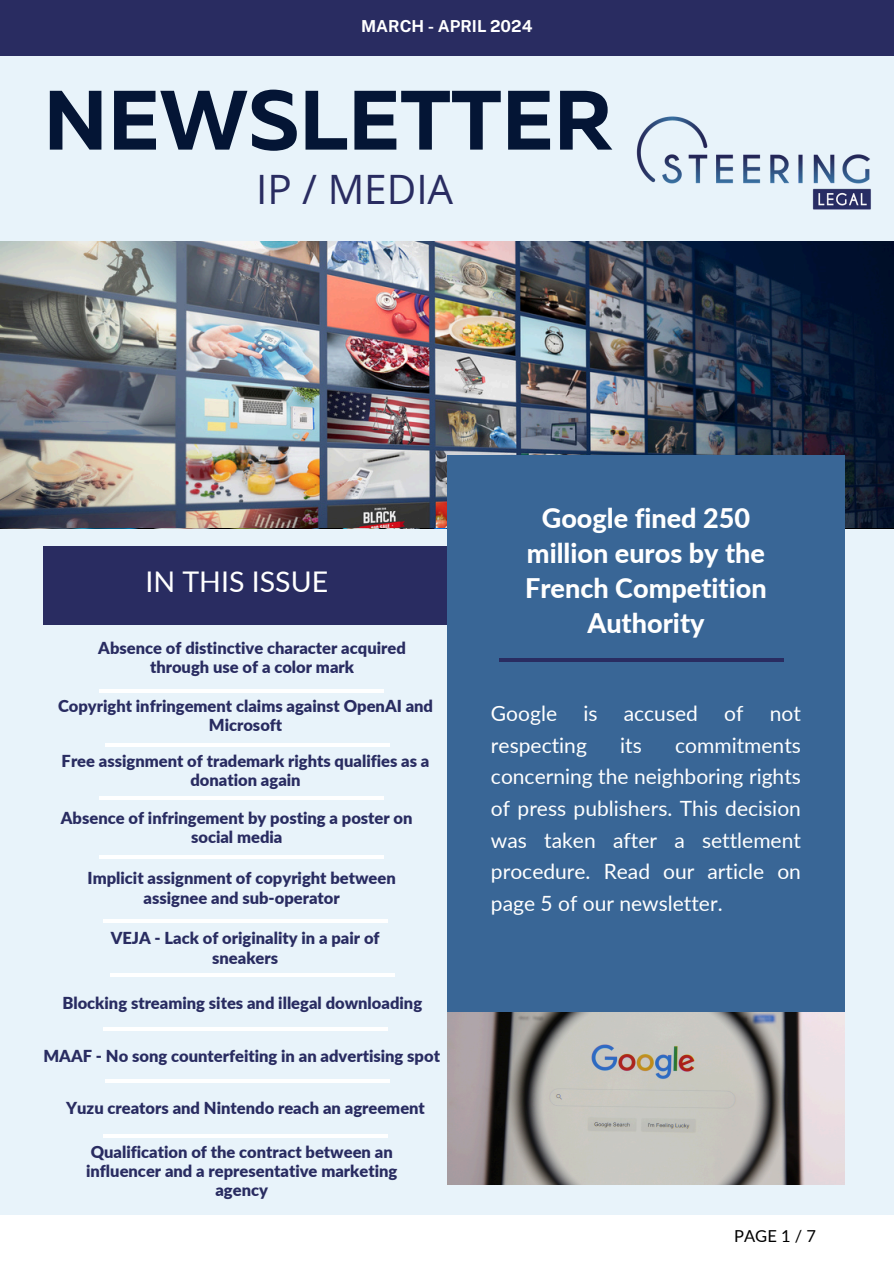
<style>
.page{position:relative;width:894px;height:1264px;background:#fff}
.page>*{position:absolute;margin:0;border:0;box-sizing:border-box;transform-origin:0 0}
.t1{font:700 84px "Muller";color:#041535}
.t2{font:40.5px "Open Sans";color:#292c61}
.t3{font:28.5px "Lato";color:#fff}
.t4{font:800 27px/34.8px "Lato";color:#fff;text-align:center}
.t5{font:21px/31.5px "Lato";color:#fff;text-align:justify}
.t6{font:900 16.5px/19.2px "Lato";color:#292c61;text-align:center}
.t7{font:700 16.5px "Public Sans";color:#fff}
.t8{font:16.5px "Lato";color:#000}
</style>
<div class="page">
<div style="left:0;top:0;width:893px;height:1263px;background:#e8f3fa"></div>
<img style="left:636px;top:116px;width:235px;height:94px">
<div style="left:0;top:0;width:893px;height:56px;background:#292c61"></div>
<div style="left:43px;top:546px;width:417px;height:78px;background:#292c61"></div>
<img style="left:0;top:242px;width:893px;height:285px">
<div style="left:447px;top:455px;width:396px;height:656px;background:#396696"></div>
<img style="left:447px;top:1012px;width:397px;height:172px">
<div style="left:0;top:1214px;width:893px;height:49px;background:#fff"></div>
<hr style="left:99px;top:855px;width:285px;height:4px;background:#fff">
<hr style="left:99px;top:796px;width:285px;height:3px;background:#fff">
<hr style="left:99px;top:689px;width:285px;height:3px;background:#fff">
<hr style="left:105px;top:743px;width:285px;height:3px;background:#fff">
<hr style="left:103px;top:1027px;width:285px;height:3px;background:#fff">
<hr style="left:499px;top:658px;width:285px;height:4px;background:#292c61">
<hr style="left:103px;top:919px;width:284px;height:3px;background:#fff">
<hr style="left:103px;top:1134px;width:284px;height:3px;background:#fff">
<hr style="left:110px;top:973px;width:284px;height:4px;background:#fff">
<hr style="left:105px;top:1079px;width:285px;height:3px;background:#fff">
<p class="t7" style="left:361px;top:17px;width:173px">MARCH - APRIL 2024</p>
<h2 class="t1" style="left:43px;top:85px;width:571px">NEWSLETTER</h2>
<p class="t2" style="left:256px;top:161px;width:198px">IP / MEDIA</p>
<h3 class="t3" style="left:145px;top:564px;width:184px">IN THIS ISSUE</h3>
<p class="t6" style="left:98px;top:638px;width:309px">Absence of distinctive character acquired through use of a color mark</p>
<p class="t6" style="left:58px;top:696px;width:376px">Copyright infringement claims against OpenAI and<br>Microsoft</p>
<p class="t6" style="left:62px;top:750px;width:369px">Free assignment of trademark rights qualifies as a donation again</p>
<p class="t6" style="left:61px;top:807px;width:353px">Absence of infringement by posting a poster on social media</p>
<p class="t6" style="left:88px;top:868px;width:309px">Implicit assignment of copyright between assignee and sub-operator</p>
<p class="t6" style="left:111px;top:928px;width:270px">VEJA - Lack of originality in a pair of sneakers</p>
<p class="t6" style="left:62px;top:992px;width:361px">Blocking streaming sites and illegal downloading</p>
<p class="t6" style="left:43px;top:1046px;width:398px">MAAF - No song counterfeiting in an advertising spot</p>
<p class="t6" style="left:66px;top:1098px;width:360px">Yuzu creators and Nintendo reach an agreement</p>
<p class="t6" style="left:86px;top:1141px;width:312px">Qualification of the contract between an influencer and a representative marketing agency</p>
<h5 class="t4" style="left:525px;top:500px;width:243px">Google fined 250 million euros by the<br>French Competition<br>Authority</h5>
<p class="t5" style="left:491px;top:697px;width:68px">Google</p>
<p class="t5" style="left:583px;top:697px;width:16px">is</p>
<p class="t5" style="left:623px;top:697px;width:76px">accused</p>
<p class="t5" style="left:724px;top:697px;width:21px">of</p>
<p class="t5" style="left:769px;top:697px;width:33px">not</p>
<p class="t5" style="left:491px;top:729px;width:97px">respecting</p>
<p class="t5" style="left:620px;top:729px;width:23px">its</p>
<p class="t5" style="left:491px;top:729px;width:311px;text-indent:184px">commitments concerning the neighboring rights of press publishers. This decision was taken after a settlement procedure. Read our article on page 5 of our newsletter.</p>
<h4 class="t8" style="left:734px;top:1225px;width:83px">PAGE 1 / 7</h4>
</div>
